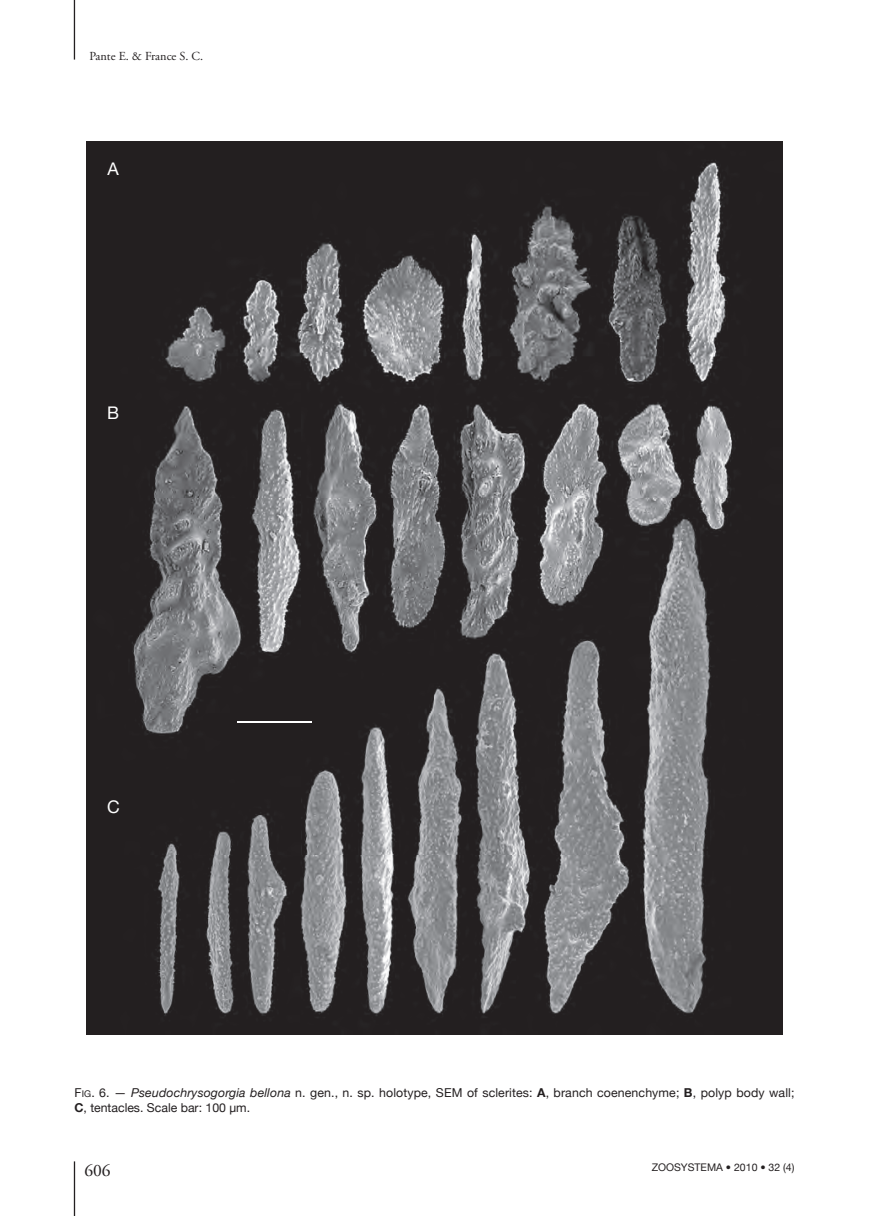
<style>
.page{position:relative;width:869px;height:1216px;background:#fff}
.page>*{position:absolute;margin:0;border:0;box-sizing:border-box;transform-origin:0 0}
.t1{font:17.5px "Adobe Garamond Pro";color:#231f20}
.t2{font:17.5px "Helvetica Neue";color:#fff}
.t3{font:12.25px/14.9px "Helvetica Neue";letter-spacing:.01em;color:#231f20}
.t4{font:12.25px "Adobe Garamond Pro";color:#231f20}
.t5{font:10.5px "Helvetica Neue";color:#231f20}
.s1{font-size:9.1px}
.s2{font-style:italic}
.s3{font-weight:700}
</style>
<div class="page">
<hr style="left:74px;top:1161px;width:1px;height:54px;background:#231f20">
<hr style="left:74px;top:0;width:1px;height:60px;background:#231f20">
<img style="left:86px;top:141px;width:696px;height:893px">
<hr style="left:237px;top:721px;width:74px;height:2px;background:#fff">
<p class="t4" style="left:89px;top:51px;width:115px">Pante E. &amp; France S. C.</p>
<h1 class="t2" style="left:107px;top:163px;width:13px">A</h1>
<h1 class="t2" style="left:107px;top:406px;width:13px">B</h1>
<h1 class="t2" style="left:107px;top:800px;width:14px">C</h1>
<p class="t3" style="left:74px;top:1084px;width:721px">F<span class="s1">IG</span>. 6. — <span class="s2">Pseudochrysogorgia bellona</span> n. gen., n. sp. holotype, SEM of sclerites: <span class="s3">A</span>, branch coenenchyme; <span class="s3">B</span>, polyp body wall;<br><span class="s3">C</span>, tentacles. Scale bar: 100 μm.</p>
<h1 class="t1" style="left:84px;top:1163px;width:28px">606</h1>
<p class="t5" style="left:651px;top:1161px;width:144px">ZOOSYSTEMA • 2010 • 32 (4)</p>
</div>
